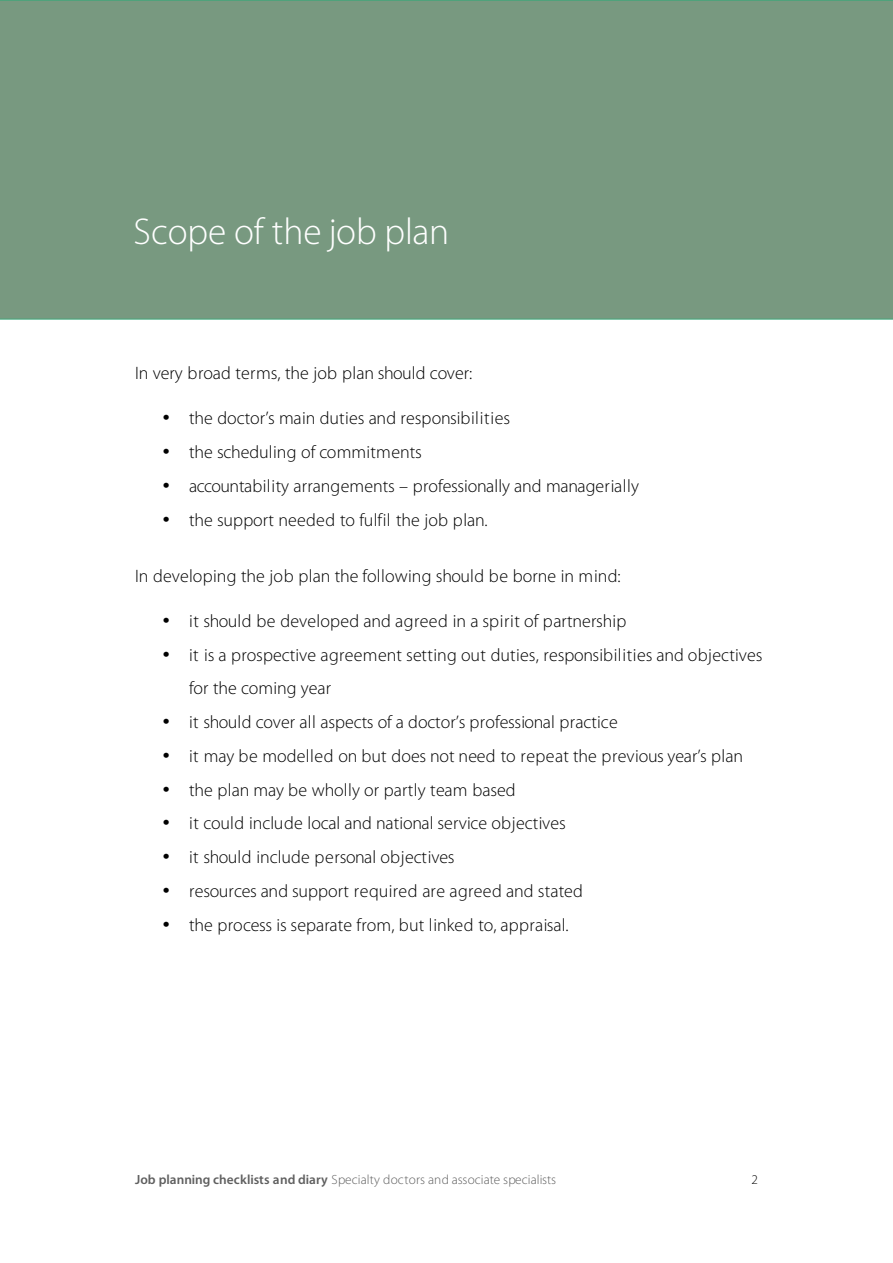
<style>
.page{position:relative;width:893px;height:1263px;background:#fff}
.page>*{position:absolute;margin:0;border:0;box-sizing:border-box;transform-origin:0 0}
.t1{font:300 37.5px "Myriad Pro";letter-spacing:-.005em;color:#fff}
.t2{font:300 18px/33.9px "Myriad Pro";letter-spacing:.005em;color:#000}
.t3{font:300 13.35px "Myriad Pro";letter-spacing:.005em;color:#5f5f5f}
.t4{font:300 13.35px "Myriad Pro";color:#000}
.s1{font-weight:600}
</style>
<div class="page">
<div style="left:0;top:0;width:893px;height:319px;background:#789980"></div>
<div style="left:116px;top:211px;width:673px;height:81px;background:#789980"></div>
<h1 class="t1" style="left:134px;top:217px;width:317px">Scope of the job plan</h1>
<p class="t2" style="left:135px;top:358px;width:339px">In very broad terms, the job plan should cover:</p>
<p class="t2" style="left:162px;top:403px;width:349px">• the doctor’s main duties and responsibilities</p>
<p class="t2" style="left:162px;top:437px;width:261px">• the scheduling of commitments</p>
<p class="t2" style="left:162px;top:470px;width:478px">• accountability arrangements – professionally and managerially</p>
<p class="t2" style="left:162px;top:504px;width:327px">• the support needed to fulfil the job plan.</p>
<p class="t2" style="left:135px;top:560px;width:487px">In developing the job plan the following should be borne in mind:</p>
<p class="t2" style="left:162px;top:605px;width:466px">• it should be developed and agreed in a spirit of partnership</p>
<p class="t2" style="left:189px;top:639px;width:575px;text-indent:-27px">• it is a prospective agreement setting out duties, responsibilities and objectives for the coming year</p>
<p class="t2" style="left:162px;top:707px;width:457px">• it should cover all aspects of a doctor’s professional practice</p>
<p class="t2" style="left:162px;top:740px;width:582px">• it may be modelled on but does not need to repeat the previous year’s plan</p>
<p class="t2" style="left:162px;top:774px;width:355px">• the plan may be wholly or partly team based</p>
<p class="t2" style="left:162px;top:808px;width:405px">• it could include local and national service objectives</p>
<p class="t2" style="left:162px;top:842px;width:294px">• it should include personal objectives</p>
<p class="t2" style="left:162px;top:875px;width:422px">• resources and support required are agreed and stated</p>
<p class="t2" style="left:162px;top:909px;width:408px">• the process is separate from, but linked to, appraisal.</p>
<p class="t3" style="left:135px;top:1174px;width:423px"><span class="s1">Job planning checklists and diary</span> Specialty doctors and associate specialists</p>
<p class="t4" style="left:751px;top:1174px;width:8px">2</p>
</div>
